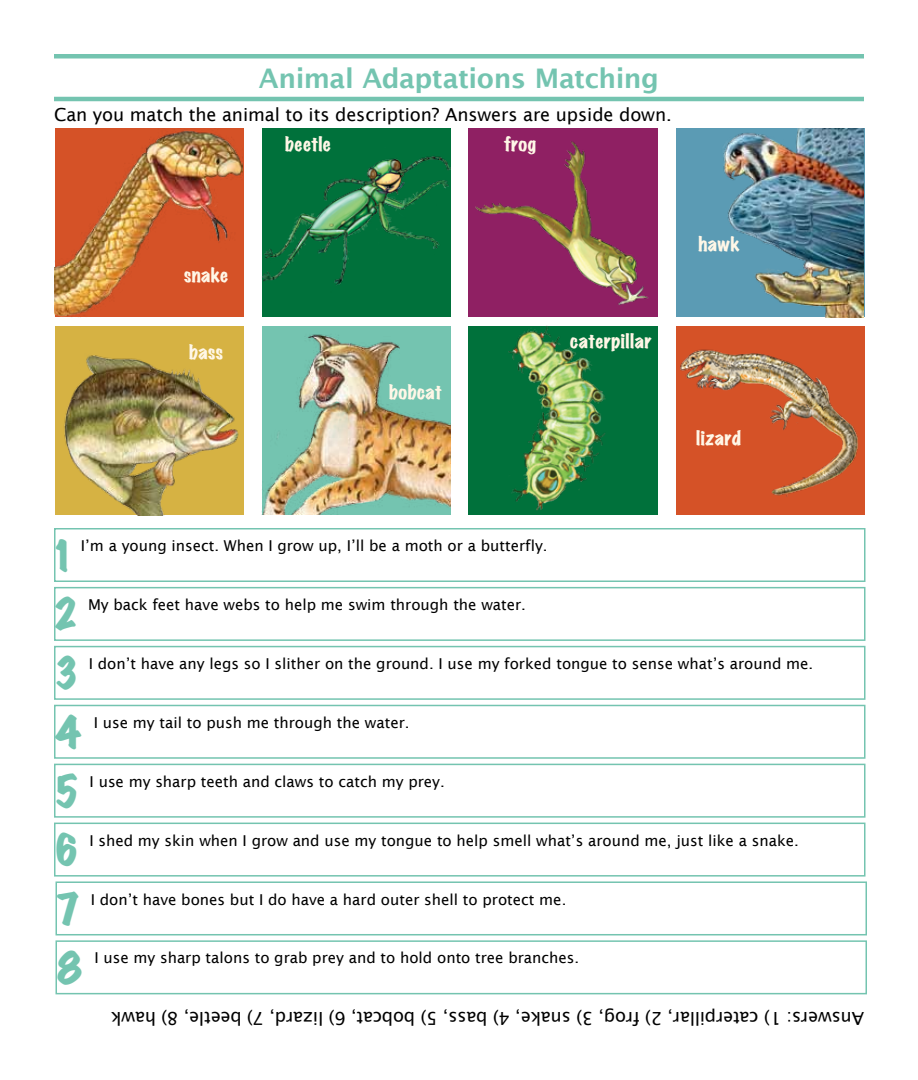
<style>
.page{position:relative;width:918px;height:1080px;background:#fff}
.page>*{position:absolute;margin:0;border:0;box-sizing:border-box;transform-origin:0 0}
.t1{font:38.55px "Marker Felt Wide";color:#74c4b0}
.t2{font:600 27px "Lucida Sans";letter-spacing:-.02em;color:#74c4b0}
.t3{font:18px "Lucida Sans";letter-spacing:-.01em;color:#000}
.t4{font:18px "Marker Felt Wide";letter-spacing:.025em;color:#fff7e7}
.t5{font:15px "Lucida Sans";color:#000}
</style>
<div class="page">
<div style="left:55px;top:326px;width:189px;height:189px;background:#d6b243"></div>
<div style="left:469px;top:326px;width:189px;height:189px;background:#00713b"></div>
<div style="left:676px;top:326px;width:189px;height:189px;background:#d55227"></div>
<img style="left:261px;top:326px;width:189px;height:189px">
<img style="left:508px;top:326px;width:98px;height:185px">
<img style="left:64px;top:355px;width:175px;height:161px">
<img style="left:680px;top:349px;width:178px;height:148px">
<div style="left:262px;top:128px;width:189px;height:189px;background:#00713b"></div>
<div style="left:469px;top:128px;width:189px;height:189px;background:#8f2063"></div>
<img style="left:262px;top:156px;width:188px;height:129px">
<img style="left:676px;top:128px;width:188px;height:189px">
<img style="left:475px;top:141px;width:174px;height:164px">
<img style="left:54px;top:128px;width:189px;height:189px">
<hr style="left:54px;top:97px;width:810px;height:4px;background:#74c4b0">
<hr style="left:54px;top:54px;width:810px;height:4px;background:#74c4b0">
<div style="left:54px;top:528px;width:812px;height:54px;border:2px solid #74c4b0"></div>
<div style="left:54px;top:587px;width:812px;height:54px;border:2px solid #74c4b0"></div>
<div style="left:54px;top:646px;width:812px;height:54px;border:2px solid #74c4b0"></div>
<div style="left:54px;top:705px;width:812px;height:54px;border:2px solid #74c4b0"></div>
<div style="left:54px;top:764px;width:812px;height:54px;border:2px solid #74c4b0"></div>
<div style="left:54px;top:823px;width:812px;height:54px;border:2px solid #74c4b0"></div>
<div style="left:56px;top:881px;width:811px;height:54px;border:2px solid #74c4b0"></div>
<div style="left:56px;top:940px;width:811px;height:54px;border:2px solid #74c4b0"></div>
<h2 class="t2" style="left:259px;top:63px;width:402px">Animal Adaptations Matching</h2>
<p class="t3" style="left:54px;top:104px;width:619px">Can you match the animal to its description? Answers are upside down.</p>
<p class="t4" style="left:184px;top:266px;width:45px">snake</p>
<p class="t4" style="left:189px;top:343px;width:35px">bass</p>
<p class="t4" style="left:285px;top:135px;width:47px">beetle</p>
<p class="t4" style="left:504px;top:135px;width:33px">frog</p>
<p class="t4" style="left:389px;top:383px;width:54px">bobcat</p>
<p class="t4" style="left:570px;top:332px;width:83px">caterpillar</p>
<p class="t4" style="left:698px;top:235px;width:42px">hawk</p>
<p class="t4" style="left:696px;top:429px;width:47px">lizard</p>
<h1 class="t1" style="left:56px;top:536px;width:15px">1</h1>
<p class="t5" style="left:81px;top:537px;width:468px">I’m a young insect. When I grow up, I’ll be a moth or a butterfly.</p>
<h1 class="t1" style="left:56px;top:595px;width:22px">2</h1>
<p class="t5" style="left:88px;top:596px;width:440px">My back feet have webs to help me swim through the water.</p>
<h1 class="t1" style="left:56px;top:654px;width:23px">3</h1>
<p class="t5" style="left:89px;top:655px;width:726px">I don’t have any legs so I slither on the ground. I use my forked tongue to sense what’s around me.</p>
<h1 class="t1" style="left:56px;top:713px;width:28px">4</h1>
<p class="t5" style="left:94px;top:714px;width:317px">I use my tail to push me through the water.</p>
<h1 class="t1" style="left:56px;top:772px;width:23px">5</h1>
<p class="t5" style="left:90px;top:773px;width:357px">I use my sharp teeth and claws to catch my prey.</p>
<h1 class="t1" style="left:56px;top:831px;width:23px">6</h1>
<p class="t5" style="left:89px;top:832px;width:711px">I shed my skin when I grow and use my tongue to help smell what’s around me, just like a snake.</p>
<h1 class="t1" style="left:57px;top:890px;width:23px">7</h1>
<p class="t5" style="left:91px;top:891px;width:477px">I don’t have bones but I do have a hard outer shell to protect me.</p>
<h1 class="t1" style="left:57px;top:949px;width:27px">8</h1>
<p class="t5" style="left:94px;top:950px;width:486px">I use my sharp talons to grab prey and to hold onto tree branches.</p>
<p class="t3" style="left:864px;top:1029px;width:754px;rotate:-180deg">Answers: 1) caterpillar, 2) frog, 3) snake, 4) bass, 5) bobcat, 6) lizard, 7) beetle, 8) hawk</p>
</div>
